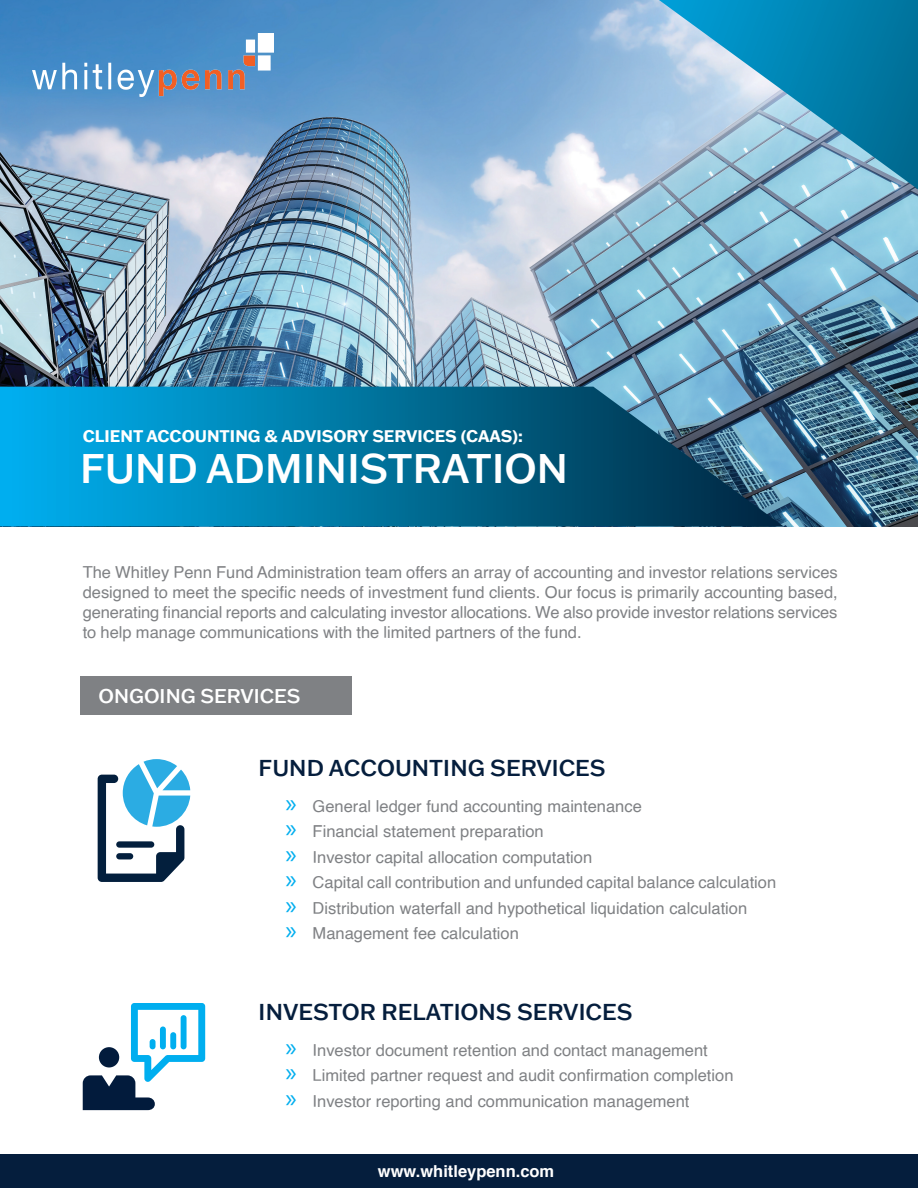
<style>
.page{position:relative;width:918px;height:1188px;background:#fff}
.page>*{position:absolute;margin:0;border:0;box-sizing:border-box;transform-origin:0 0}
.t1{font:500 40.5px "Franklin Gothic ATF";color:#fff}
.t2{font:500 22.5px "Franklin Gothic ATF";color:#051e3d}
.t3{font:500 19.5px "Franklin Gothic ATF";color:#fff}
.t4{font:16.5px/19.8px "Helvetica";color:#7f8184;text-align:justify}
.t5{font:700 16.5px "Franklin Gothic ATF";color:#fff}
.t6{font:700 16.5px "Helvetica";color:#fff}
.s1{font-family:"Myriad Pro";font-size:27px;color:#00aeef}
</style>
<div class="page">
<img style="left:0;top:0;width:918px;height:526px">
<svg style="left:0;top:387px;width:784px;height:139px;background:#0b79a3"></svg>
<svg style="left:659px;top:0;width:259px;height:189px;background:#55a4c5"></svg>
<img style="left:32px;top:33px;width:241px;height:64px">
<div style="left:0;top:1154px;width:918px;height:34px;background:#051e3d"></div>
<svg style="left:98px;top:759px;width:92px;height:123px"></svg>
<svg style="left:83px;top:1003px;width:122px;height:107px"></svg>
<div style="left:80px;top:677px;width:272px;height:38px;background:#7f8184"></div>
<p class="t5" style="left:83px;top:425px;width:442px">CLIENT ACCOUNTING &amp; ADVISORY SERVICES (CAAS):</p>
<p class="t1" style="left:80px;top:442px;width:489px">FUND ADMINISTRATION</p>
<p class="t4" style="left:83px;top:563px;width:757px">The Whitley Penn Fund Administration team offers an array of accounting and investor relations services designed to meet the specific needs of investment fund clients. Our focus is primarily accounting based, generating financial reports and calculating investor allocations. We also provide investor relations services to help manage communications with the limited partners of the fund.</p>
<p class="t3" style="left:98px;top:683px;width:203px">ONGOING SERVICES</p>
<p class="t2" style="left:259px;top:753px;width:349px">FUND ACCOUNTING SERVICES</p>
<p class="t4" style="left:286px;top:797px;width:358px"><span class="s1">»</span> General ledger fund accounting maintenance</p>
<p class="t4" style="left:286px;top:822px;width:260px"><span class="s1">»</span> Financial statement preparation</p>
<p class="t4" style="left:286px;top:848px;width:308px"><span class="s1">»</span> Investor capital allocation computation</p>
<p class="t4" style="left:286px;top:873px;width:492px"><span class="s1">»</span> Capital call contribution and unfunded capital balance calculation</p>
<p class="t4" style="left:286px;top:899px;width:463px"><span class="s1">»</span> Distribution waterfall and hypothetical liquidation calculation</p>
<p class="t4" style="left:286px;top:924px;width:235px"><span class="s1">»</span> Management fee calculation</p>
<p class="t2" style="left:259px;top:997px;width:375px">INVESTOR RELATIONS SERVICES</p>
<p class="t4" style="left:286px;top:1041px;width:424px"><span class="s1">»</span> Investor document retention and contact management</p>
<p class="t4" style="left:286px;top:1066px;width:449px"><span class="s1">»</span> Limited partner request and audit confirmation completion</p>
<p class="t4" style="left:286px;top:1092px;width:405px"><span class="s1">»</span> Investor reporting and communication management</p>
<p class="t6" style="left:378px;top:1157px;width:178px">www.whitleypenn.com</p>
</div>
